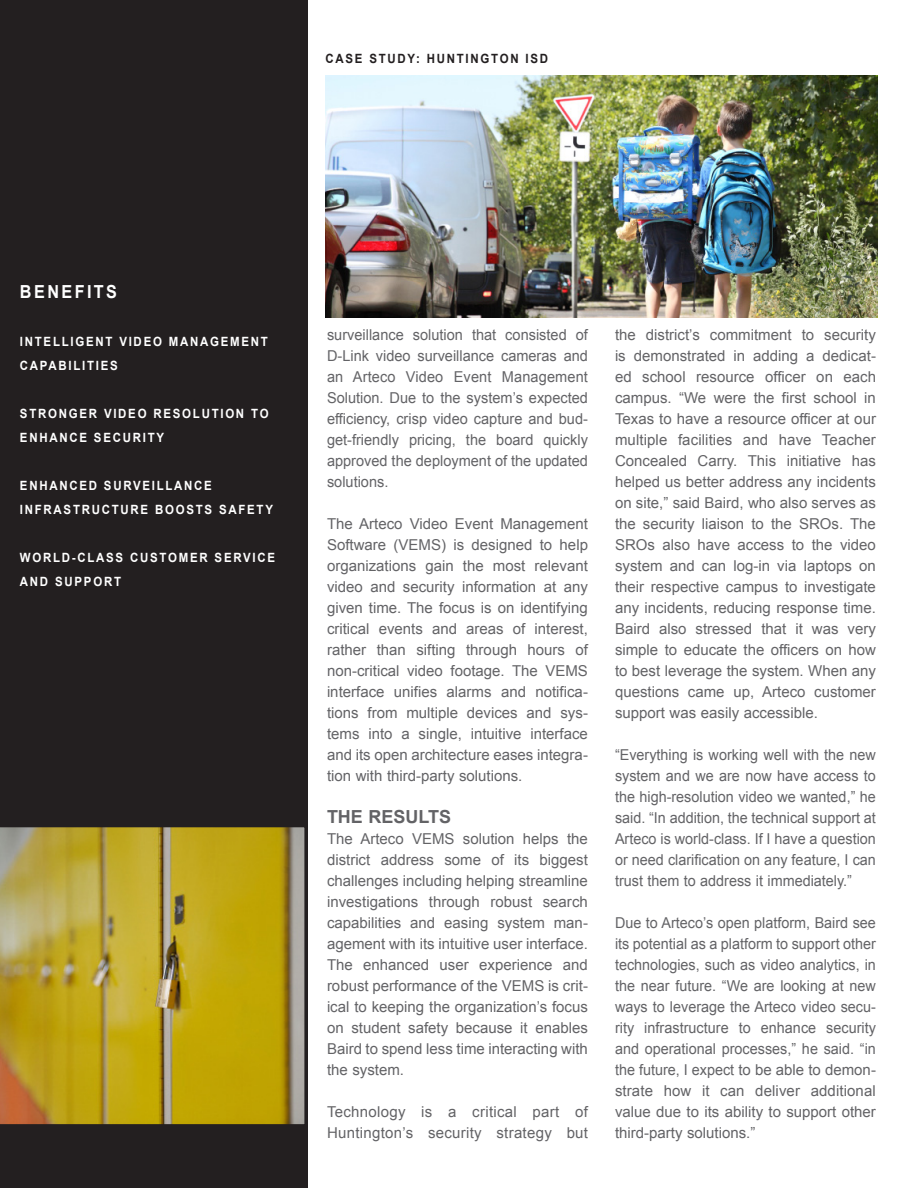
<style>
.page{position:relative;width:918px;height:1188px;background:#fff}
.page>*{position:absolute;margin:0;border:0;box-sizing:border-box;transform-origin:0 0}
.BODY{font:700 18px "Arial";color:#636366}
.SIDE_HEAD{font:700 18px "Arial";letter-spacing:.15em;color:#fff;scale:.9 1}
.BODY-2{font:15px/21px "Arial";color:#636366;text-align:justify}
.BODY-3{font:15px/21px "Arial";color:#636366;text-align:justify;scale:.96 1}
.BODY-4{font:15px/21px "Arial";letter-spacing:.02em;color:#636366}
.SIDE_HEAD-2{font:700 12.75px/24px "Arial";letter-spacing:.15em;color:#fff;scale:.9 1}
.SIDE_HEAD-3{font:700 12.75px "Arial";letter-spacing:.15em;color:#231f20;scale:.9 1}
</style>
<div class="page">
<div style="left:0;top:0;width:308px;height:1188px;background:#231f20"></div>
<svg style="left:0;top:827px;width:305px;height:298px;background:#b89f29"></svg>
<img style="left:326px;top:76px;width:552px;height:242px">
<p class="SIDE_HEAD-3" style="left:326px;top:50px;width:249px">CASE STUDY: HUNTINGTON ISD</p>
<p class="SIDE_HEAD" style="left:20px;top:280px;width:109px">BENEFITS</p>
<p class="SIDE_HEAD-2" style="left:20px;top:330px;width:277px">INTELLIGENT VIDEO MANAGEMENT<br>CAPABILITIES</p>
<p class="SIDE_HEAD-2" style="left:20px;top:402px;width:278px">STRONGER VIDEO RESOLUTION TO<br>ENHANCE SECURITY</p>
<p class="SIDE_HEAD-2" style="left:20px;top:474px;width:215px">ENHANCED SURVEILLANCE</p>
<p class="SIDE_HEAD-2" style="left:20px;top:498px;width:283px">INFRASTRUCTURE BOOSTS SAFETY</p>
<p class="SIDE_HEAD-2" style="left:20px;top:546px;width:285px">WORLD-CLASS CUSTOMER SERVICE<br>AND SUPPORT</p>
<p class="BODY-2" style="left:327px;top:324px;width:262px">surveillance solution that consisted of D-Link video surveillance cameras and an Arteco Video Event Management Solution. Due to the system’s expected efficiency, crisp video capture and bud&shy;get-friendly pricing, the board quickly approved the deployment of the updated solutions.</p>
<p class="BODY-2" style="left:327px;top:513px;width:263px">The Arteco Video Event Management Software (VEMS) is designed to help organizations gain the most relevant video and security information at any given time. The focus is on identifying critical events and areas of interest, rather than sifting through hours of non-critical video footage. The VEMS interface unifies alarms and notifica&shy;tions from multiple devices and sys&shy;tems into a single, intuitive interface and its open architecture eases integra&shy;tion with third-party solutions.</p>
<p class="BODY" style="left:327px;top:804px;width:126px">THE RESULTS</p>
<p class="BODY-2" style="left:327px;top:828px;width:262px">The Arteco VEMS solution helps the district address some of its biggest challenges including helping streamline investigations through robust search capabilities and easing system man&shy;agement with its intuitive user interface.<br>The enhanced user experience and robust performance of the VEMS is crit&shy;ical to keeping the organization’s focus on student safety because it enables Baird to spend less time interacting with the system.</p>
<p class="BODY-4" style="left:327px;top:1101px;width:263px">Technology is a critical part of<br>Huntington’s security strategy but</p>
<p class="BODY-2" style="left:615px;top:324px;width:263px">the district’s commitment to security is demonstrated in adding a dedicat&shy;ed school resource officer on each campus. “We were the first school in Texas to have a resource officer at our multiple facilities and have Teacher Concealed Carry. This initiative has helped us better address any incidents on site,” said Baird, who also serves as the security liaison to the SROs. The SROs also have access to the video system and can log-in via laptops on their respective campus to investigate any incidents, reducing response time.<br>Baird also stressed that it was very simple to educate the officers on how to best leverage the system. When any questions came up, Arteco customer support was easily accessible.</p>
<p class="BODY-3" style="left:615px;top:744px;width:273px">“Everything is working well with the new system and we are now have access to the high-resolution video we wanted,” he said. “In addition, the technical support at Arteco is world-class. If I have a question or need clarification on any feature, I can trust them to address it immediately.”</p>
<p class="BODY-3" style="left:615px;top:912px;width:273px">Due to Arteco’s open platform, Baird see its potential as a platform to support other technologies, such as video analytics, in the near future. “We are looking at new ways to leverage the Arteco video secu&shy;rity infrastructure to enhance security and operational processes,” he said. “in the future, I expect to be able to demon&shy;strate how it can deliver additional value due to its ability to support other third-party solutions.”</p>
</div>
